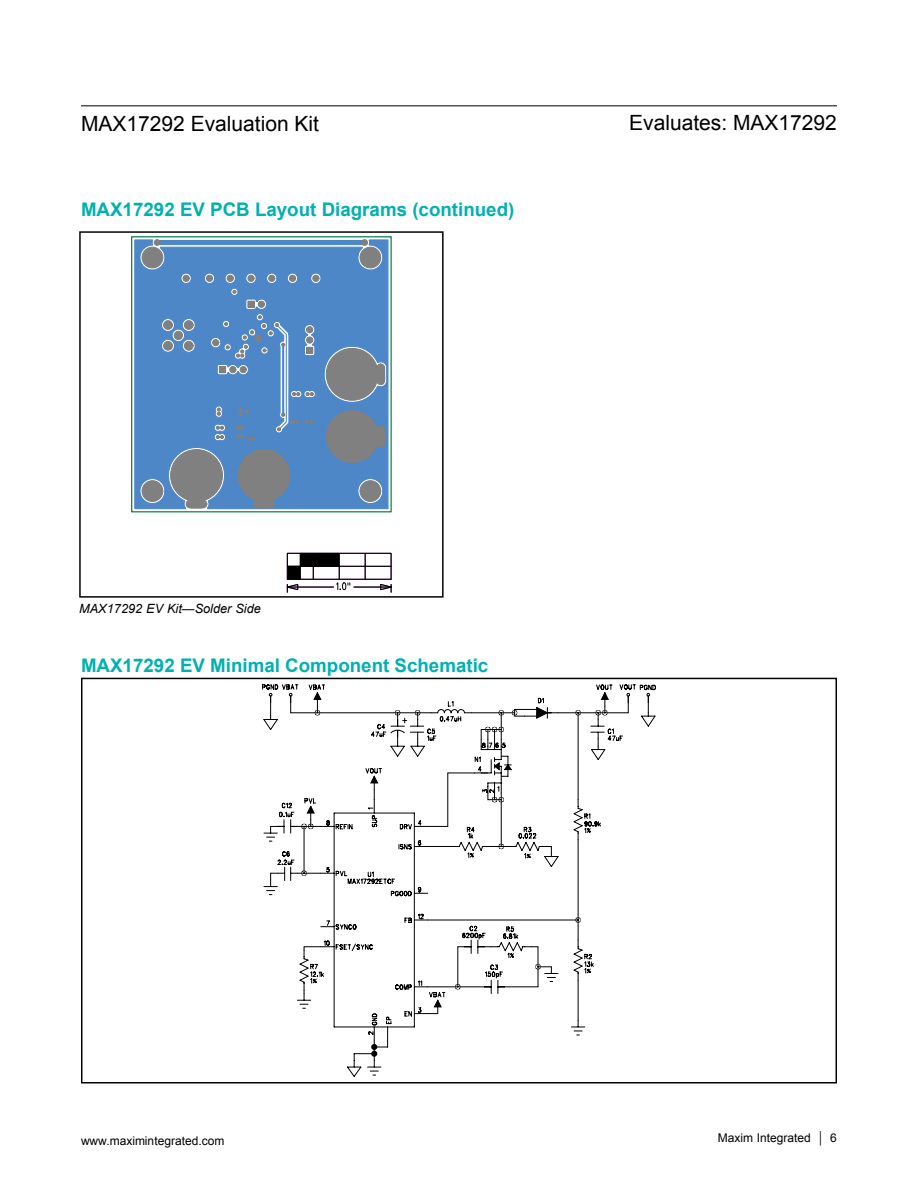
<style>
.page{position:relative;width:918px;height:1188px;background:#fff}
.page>*{position:absolute;margin:0;border:0;box-sizing:border-box;transform-origin:0 0}
.t1{font:21px "Arial";color:#000}
.t2{font:700 18.75px "Arial";color:#00b1b0}
.t3{font:italic 12.75px "Arial";color:#000}
.t4{font:12px "Arial";color:#000}
</style>
<div class="page">
<hr style="left:81px;top:105px;width:756px;height:1px;background:#000">
<svg style="left:270px;top:684px;width:379px;height:377px"></svg>
<svg style="left:299px;top:708px;width:311px;height:284px"></svg>
<div style="left:81px;top:678px;width:756px;height:406px;border:2px solid #020403"></div>
<div style="left:131px;top:236px;width:261px;height:276px;border:1px solid #0c8140"></div>
<svg style="left:134px;top:239px;width:255px;height:271px;background:#568cc8"></svg>
<div style="left:157px;top:240px;width:208px;height:5px;background:#4d87c7"></div>
<svg style="left:248px;top:301px;width:6px;height:6px"></svg>
<div style="left:258px;top:301px;width:7px;height:6px;background:#808080;border-radius:50%"></div>
<div style="left:258px;top:301px;width:7px;height:6px;border:1px solid #808080;border-radius:50%"></div>
<div style="left:254px;top:500px;width:18px;height:8px;border:1px solid #808080;border-radius:4px"></div>
<div style="left:256px;top:500px;width:18px;height:8px;background:#808080;border-radius:4px"></div>
<div style="left:256px;top:500px;width:18px;height:8px;border:1px solid #808080;border-radius:4px"></div>
<div style="left:377px;top:426px;width:8px;height:19px;border:1px solid #808080;border-radius:4px"></div>
<div style="left:377px;top:428px;width:8px;height:19px;background:#808080;border-radius:4px"></div>
<div style="left:377px;top:428px;width:8px;height:19px;border:1px solid #808080;border-radius:4px"></div>
<div style="left:188px;top:500px;width:19px;height:8px;border:1px solid #808080;border-radius:4px"></div>
<div style="left:186px;top:500px;width:19px;height:8px;background:#808080;border-radius:4px"></div>
<div style="left:186px;top:500px;width:19px;height:8px;border:1px solid #808080;border-radius:4px"></div>
<div style="left:377px;top:364px;width:8px;height:19px;border:1px solid #808080;border-radius:4px"></div>
<div style="left:377px;top:366px;width:8px;height:19px;background:#808080;border-radius:4px"></div>
<div style="left:377px;top:366px;width:8px;height:19px;border:1px solid #808080;border-radius:4px"></div>
<div style="left:142px;top:247px;width:21px;height:21px;background:#808080;border-radius:50%"></div>
<div style="left:142px;top:247px;width:21px;height:21px;border:1px solid #808080;border-radius:50%"></div>
<div style="left:360px;top:247px;width:21px;height:21px;background:#808080;border-radius:50%"></div>
<div style="left:360px;top:247px;width:21px;height:21px;border:1px solid #808080;border-radius:50%"></div>
<div style="left:142px;top:481px;width:21px;height:20px;background:#808080;border-radius:50%"></div>
<div style="left:142px;top:481px;width:21px;height:20px;border:1px solid #808080;border-radius:50%"></div>
<div style="left:360px;top:481px;width:21px;height:20px;background:#808080;border-radius:50%"></div>
<div style="left:360px;top:481px;width:21px;height:20px;border:1px solid #808080;border-radius:50%"></div>
<div style="left:174px;top:331px;width:9px;height:9px;background:#808080;border-radius:50%"></div>
<div style="left:174px;top:331px;width:9px;height:9px;border:1px solid #808080;border-radius:50%"></div>
<div style="left:164px;top:341px;width:8px;height:9px;background:#808080;border-radius:50%"></div>
<div style="left:164px;top:341px;width:8px;height:9px;border:1px solid #808080;border-radius:50%"></div>
<div style="left:184px;top:341px;width:9px;height:9px;background:#808080;border-radius:50%"></div>
<div style="left:184px;top:341px;width:9px;height:9px;border:1px solid #808080;border-radius:50%"></div>
<div style="left:184px;top:321px;width:9px;height:8px;background:#808080;border-radius:50%"></div>
<div style="left:184px;top:321px;width:9px;height:8px;border:1px solid #808080;border-radius:50%"></div>
<div style="left:164px;top:321px;width:8px;height:8px;background:#808080;border-radius:50%"></div>
<div style="left:164px;top:321px;width:8px;height:8px;border:1px solid #808080;border-radius:50%"></div>
<svg style="left:313px;top:275px;width:6px;height:6px"></svg>
<div style="left:206px;top:275px;width:7px;height:6px;background:#808080;border-radius:50%"></div>
<div style="left:206px;top:275px;width:7px;height:6px;border:1px solid #808080;border-radius:50%"></div>
<svg style="left:227px;top:275px;width:6px;height:6px"></svg>
<div style="left:289px;top:275px;width:7px;height:6px;background:#808080;border-radius:50%"></div>
<div style="left:289px;top:275px;width:7px;height:6px;border:1px solid #808080;border-radius:50%"></div>
<svg style="left:248px;top:275px;width:6px;height:6px"></svg>
<svg style="left:269px;top:275px;width:6px;height:6px"></svg>
<svg style="left:183px;top:275px;width:6px;height:6px"></svg>
<svg style="left:213px;top:316px;width:101px;height:125px;background:#5e8fc6"></svg>
<div style="left:326px;top:411px;width:52px;height:52px;background:#808080;border-radius:50%"></div>
<div style="left:326px;top:411px;width:52px;height:52px;border:1px solid #808080;border-radius:50%"></div>
<div style="left:171px;top:450px;width:51px;height:51px;background:#808080;border-radius:50%"></div>
<div style="left:171px;top:450px;width:51px;height:51px;border:1px solid #808080;border-radius:50%"></div>
<div style="left:326px;top:348px;width:52px;height:52px;background:#808080;border-radius:50%"></div>
<div style="left:326px;top:348px;width:52px;height:52px;border:1px solid #808080;border-radius:50%"></div>
<div style="left:238px;top:450px;width:52px;height:51px;background:#808080;border-radius:50%"></div>
<div style="left:238px;top:450px;width:52px;height:51px;border:1px solid #808080;border-radius:50%"></div>
<svg style="left:154px;top:240px;width:6px;height:5px"></svg>
<svg style="left:362px;top:240px;width:6px;height:5px"></svg>
<svg style="left:286px;top:552px;width:106px;height:40px"></svg>
<div style="left:79px;top:231px;width:365px;height:367px;border:2px solid #020403"></div>
<p class="t1" style="left:81px;top:115px;width:240px">MAX17292 Evaluation Kit</p>
<p class="t1" style="left:629px;top:114px;width:209px">Evaluates: MAX17292</p>
<p class="t2" style="left:81px;top:202px;width:435px">MAX17292 EV PCB Layout Diagrams (continued)</p>
<p class="t3" style="left:79px;top:604px;width:183px">MAX17292 EV Kit—Solder Side</p>
<p class="t2" style="left:81px;top:659px;width:409px">MAX17292 EV Minimal Component Schematic</p>
<p class="t4" style="left:81px;top:1136px;width:145px">www.maximintegrated.com</p>
<p class="t4" style="left:718px;top:1133px;width:121px">Maxim Integrated │ 6</p>
</div>
